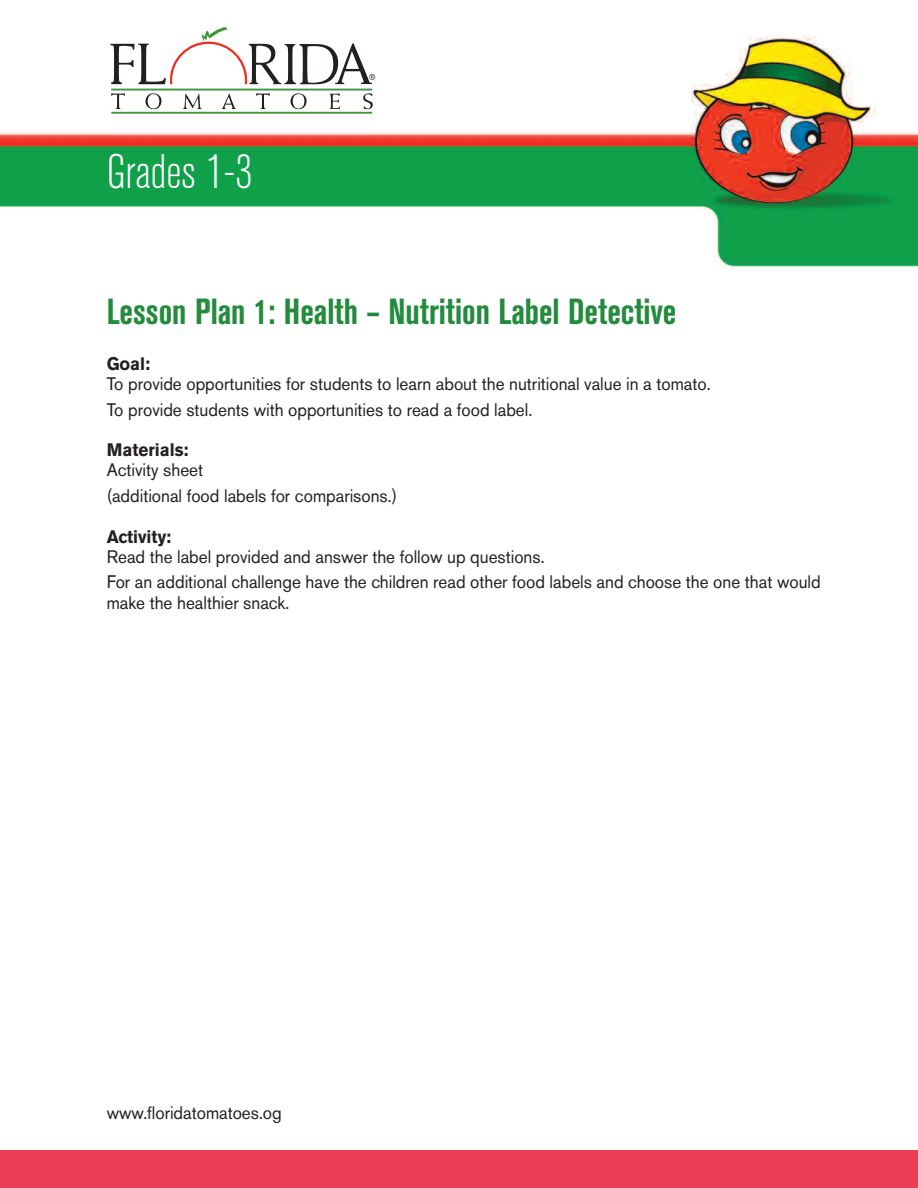
<style>
.page{position:relative;width:918px;height:1188px;background:#fff}
.page>*{position:absolute;margin:0;border:0;box-sizing:border-box;transform-origin:0 0}
.t1{font:300 condensed 48px "Akzidenz Grotesk BE";color:#fff}
.t2{font:700 condensed 36px "Akzidenz Grotesk BE";color:#238b3c;scale:.95 1}
.t3{font:18px/25.7px "Akzidenz Grotesk BE";color:#231f20;scale:.95 1}
.t4{font:700 18px "Akzidenz Grotesk BE";color:#231f20;scale:.95 1}
</style>
<div class="page">
<img style="left:0;top:36px;width:918px;height:232px">
<div style="left:107px;top:27px;width:281px;height:87px;background:#fff"></div>
<hr style="left:111px;top:89px;width:261px;height:2px;background:#3f9537">
<svg style="left:111px;top:93px;width:262px;height:21px"></svg>
<svg style="left:110px;top:27px;width:265px;height:58px"></svg>
<div style="left:0;top:1150px;width:918px;height:38px;background:#ee3d56"></div>
<h1 class="t1" style="left:107px;top:155px;width:147px">Grades 1-3</h1>
<h2 class="t2" style="left:107px;top:299px;width:601px">Lesson Plan 1: Health – Nutrition Label Detective</h2>
<p class="t4" style="left:107px;top:356px;width:47px">Goal:</p>
<p class="t3" style="left:107px;top:373px;width:637px">To provide opportunities for students to learn about the nutritional value in a tomato.<br>To provide students with opportunities to read a food label.</p>
<p class="t4" style="left:107px;top:443px;width:88px">Materials:</p>
<p class="t3" style="left:107px;top:459px;width:307px">Activity sheet<br>(additional food labels for comparisons.)</p>
<p class="t4" style="left:107px;top:529px;width:69px">Activity:</p>
<p class="t3" style="left:107px;top:546px;width:753px">Read the label provided and answer the follow up questions.<br>For an additional challenge have the children read other food labels and choose the one that would</p>
<p class="t3" style="left:107px;top:592px;width:194px">make the healthier snack.</p>
<p class="t3" style="left:107px;top:1102px;width:186px">www.floridatomatoes.og</p>
</div>
